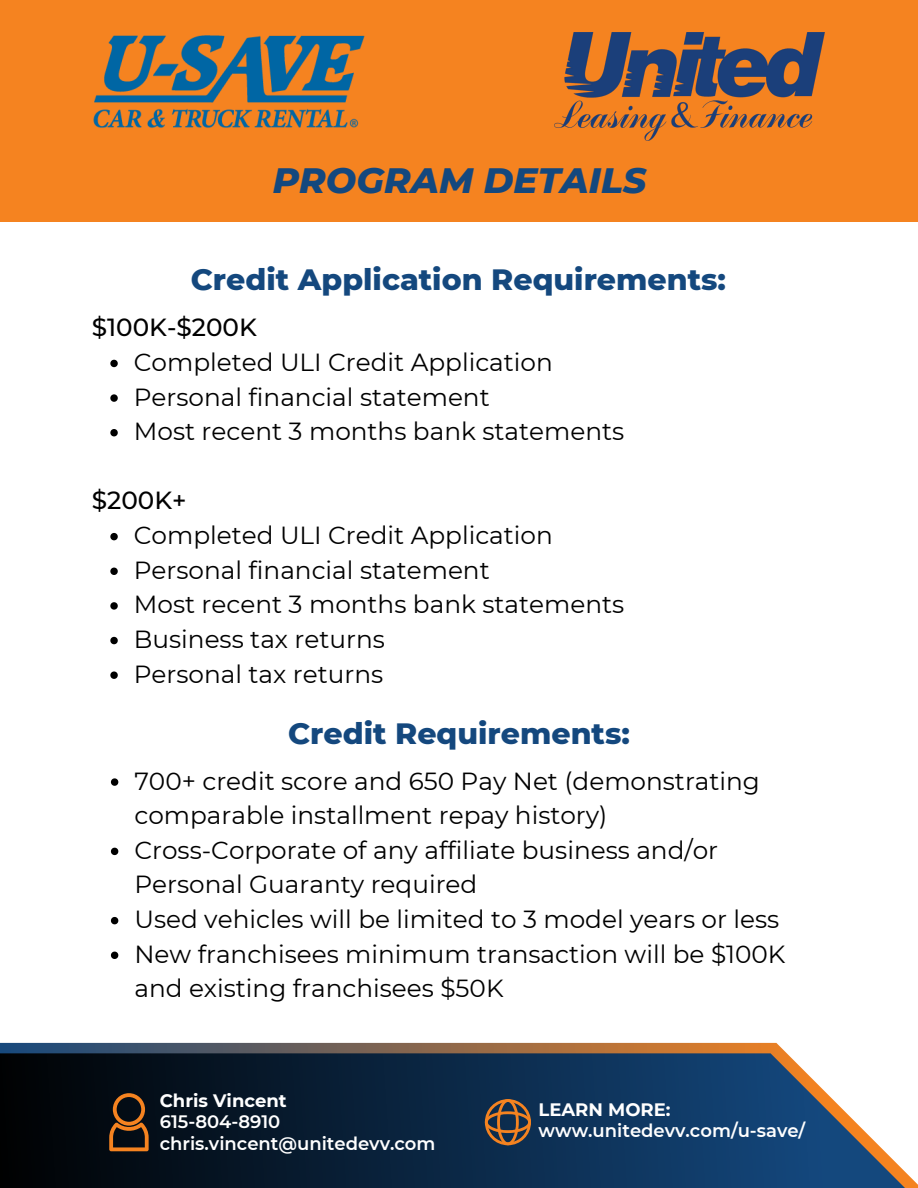
<style>
.page{position:relative;width:918px;height:1188px;background:#fff}
.page>*{position:absolute;margin:0;border:0;box-sizing:border-box;transform-origin:0 0}
.t1{font:italic 800 36px "Montserrat";color:#14487e}
.t2{font:800 30px "Montserrat";color:#14487e}
.t3{font:24.75px/34.7px "Montserrat";color:#000}
.t4{font:500 24.75px "Montserrat";color:#000}
.t5{font:600 18px "Montserrat";color:#fff}
.t6{font:700 18px "Montserrat";color:#fff}
</style>
<div class="page">
<div style="left:0;top:0;width:918px;height:222px;background:#f58320"></div>
<svg style="left:0;top:1043px;width:787px;height:10px;background:#806551"></svg>
<svg style="left:0;top:1053px;width:918px;height:135px;background:#20374e"></svg>
<img style="left:93px;top:35px;width:272px;height:93px">
<svg style="left:110px;top:360px;width:8px;height:7px"></svg>
<svg style="left:110px;top:394px;width:8px;height:8px"></svg>
<svg style="left:110px;top:429px;width:8px;height:7px"></svg>
<svg style="left:110px;top:533px;width:8px;height:7px"></svg>
<svg style="left:110px;top:568px;width:8px;height:7px"></svg>
<svg style="left:110px;top:602px;width:8px;height:8px"></svg>
<svg style="left:110px;top:637px;width:8px;height:7px"></svg>
<svg style="left:110px;top:671px;width:8px;height:8px"></svg>
<svg style="left:109px;top:1093px;width:40px;height:58px;background:#533318"></svg>
<svg style="left:485px;top:1099px;width:46px;height:46px;background:#674e3c"></svg>
<svg style="left:111px;top:778px;width:7px;height:8px"></svg>
<svg style="left:111px;top:848px;width:7px;height:7px"></svg>
<svg style="left:111px;top:917px;width:7px;height:7px"></svg>
<svg style="left:111px;top:952px;width:7px;height:7px"></svg>
<img style="left:555px;top:33px;width:270px;height:108px">
<p class="t1" style="left:273px;top:158px;width:375px">PROGRAM DETAILS</p>
<p class="t2" style="left:191px;top:261px;width:537px">Credit Application Requirements:</p>
<p class="t4" style="left:92px;top:312px;width:167px">$100K-$200K</p>
<p class="t3" style="left:134px;top:345px;width:421px">Completed ULI Credit Application</p>
<p class="t3" style="left:134px;top:379px;width:357px">Personal financial statement</p>
<p class="t3" style="left:134px;top:414px;width:492px">Most recent 3 months bank statements</p>
<p class="t4" style="left:92px;top:485px;width:96px">$200K+</p>
<p class="t3" style="left:134px;top:518px;width:421px">Completed ULI Credit Application</p>
<p class="t3" style="left:134px;top:553px;width:357px">Personal financial statement</p>
<p class="t3" style="left:134px;top:587px;width:492px">Most recent 3 months bank statements</p>
<p class="t3" style="left:134px;top:622px;width:253px">Business tax returns</p>
<p class="t3" style="left:134px;top:656px;width:251px">Personal tax returns</p>
<p class="t2" style="left:288px;top:715px;width:343px">Credit Requirements:</p>
<p class="t3" style="left:134px;top:763px;width:627px">700+ credit score and 650 Pay Net (demonstrating comparable installment repay history)</p>
<p class="t3" style="left:134px;top:833px;width:585px">Cross-Corporate of any affiliate business and/or<br>Personal Guaranty required</p>
<p class="t3" style="left:134px;top:902px;width:646px">Used vehicles will be limited to 3 model years or less</p>
<p class="t3" style="left:134px;top:937px;width:653px">New franchisees minimum transaction will be $100K and existing franchisees $50K</p>
<p class="t6" style="left:160px;top:1089px;width:129px">Chris Vincent</p>
<p class="t5" style="left:160px;top:1111px;width:122px">615-804-8910</p>
<p class="t5" style="left:160px;top:1132px;width:277px">chris.vincent@unitedevv.com</p>
<p class="t6" style="left:539px;top:1099px;width:134px">LEARN MORE:</p>
<p class="t5" style="left:539px;top:1120px;width:268px">www.unitedevv.com/u-save/</p>
</div>
